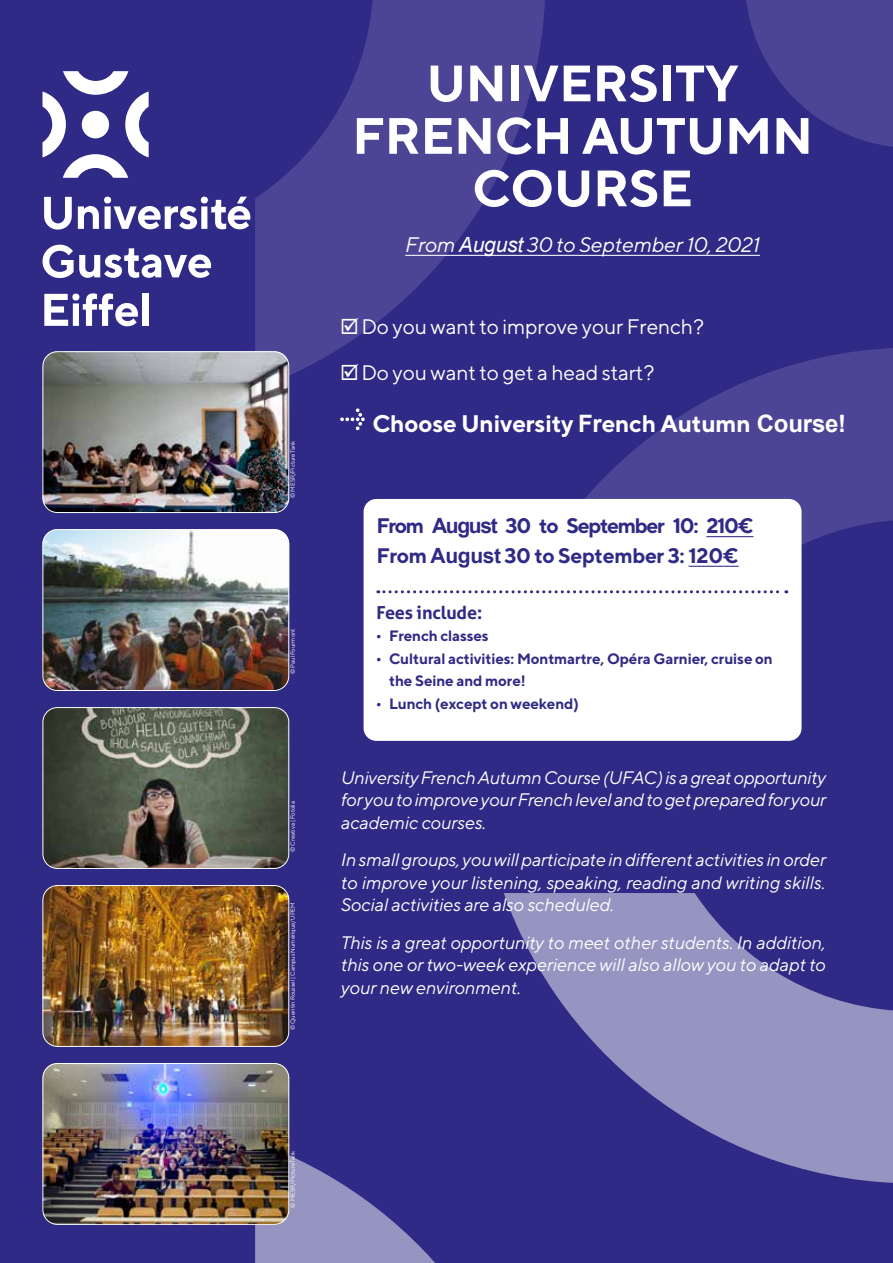
<style>
.page{position:relative;width:893px;height:1263px;background:#2f2a85}
.page>*{position:absolute;margin:0;border:0;box-sizing:border-box;transform-origin:0 0}
.t1{font:700 51px/52.5px "TT Norms";letter-spacing:-.01em;color:#fff;text-align:center}
.t2{font:700 24px "TT Norms";letter-spacing:-.01em;color:#fff}
.t3{font:700 21px/29.5px "TT Norms";letter-spacing:-.065em;color:#2f2a85}
.t4{font:21px "TT Norms";letter-spacing:-.01em;color:#fff}
.t5{font:italic 21px "TT Norms";letter-spacing:-.01em;color:#fff}
.t6{font:italic 18px/22.5px "TT Norms Pro";letter-spacing:-.01em;color:#fff;text-align:justify}
.t7{font:700 18px "Aller";letter-spacing:-.01em;color:#2f2a85}
.t8{font:700 15px/22.5px "TT Norms";letter-spacing:-.01em;color:#2f2a85}
.t9{font:6px "TT Norms";letter-spacing:-.01em;color:#fff}
.s1{font-family:"Arial"}
</style>
<div class="page">
<svg style="left:746px;top:0;width:147px;height:147px"></svg>
<svg style="left:255px;top:0;width:290px;height:389px;fill:#4c4596"></svg>
<svg style="left:504px;top:347px;width:389px;height:291px"></svg>
<svg style="left:255px;top:1142px;width:180px;height:121px"></svg>
<svg style="left:504px;top:893px;width:389px;height:290px;fill:#9694c1"></svg>
<svg style="left:43px;top:71px;width:106px;height:107px"></svg>
<div style="left:82px;top:111px;width:27px;height:27px;background:#fff;border-radius:50%"></div>
<svg style="left:44px;top:197px;width:28px;height:33px"></svg>
<svg style="left:78px;top:197px;width:172px;height:32px"></svg>
<svg style="left:43px;top:245px;width:168px;height:33px"></svg>
<svg style="left:44px;top:293px;width:94px;height:33px"></svg>
<div style="left:142px;top:294px;width:6px;height:32px;background:#fff"></div>
<img style="left:43px;top:351px;width:246px;height:162px">
<div style="left:43px;top:351px;width:246px;height:162px;border:1px solid #fff;border-radius:15px"></div>
<img style="left:43px;top:529px;width:246px;height:162px">
<div style="left:43px;top:529px;width:246px;height:162px;border:1px solid #fff;border-radius:15px"></div>
<img style="left:43px;top:707px;width:246px;height:162px">
<div style="left:43px;top:707px;width:246px;height:162px;border:1px solid #fff;border-radius:15px"></div>
<img style="left:43px;top:885px;width:246px;height:162px">
<div style="left:43px;top:885px;width:246px;height:162px;border:1px solid #fff;border-radius:15px"></div>
<img style="left:43px;top:1063px;width:246px;height:162px">
<div style="left:43px;top:1063px;width:246px;height:162px;border:1px solid #fff;border-radius:15px"></div>
<hr style="left:405px;top:255px;width:355px;height:1px;background:#fff">
<svg style="left:340px;top:408px;width:25px;height:22px"></svg>
<div style="left:364px;top:499px;width:437px;height:242px;background:#fff;border-radius:13px"></div>
<svg style="left:378px;top:590px;width:409px;height:3px"></svg>
<hr style="left:688px;top:566px;width:51px;height:1px;background:#2f2a85">
<hr style="left:706px;top:536px;width:47px;height:1px;background:#2f2a85">
<svg style="left:342px;top:317px;width:16px;height:17px"></svg>
<svg style="left:342px;top:364px;width:16px;height:16px"></svg>
<p class="t9" style="left:289px;top:498px;width:59px;rotate:-90deg">© MESR/PictureTank</p>
<p class="t9" style="left:289px;top:674px;width:47px;rotate:-90deg">© Paul Fourmont</p>
<p class="t9" style="left:289px;top:852px;width:52px;rotate:-90deg">© Creativa | Fotolia</p>
<p class="t9" style="left:289px;top:1030px;width:129px;rotate:-90deg">© Quentin Roussel | Campus Numérique/UPEM</p>
<h1 class="t1" style="left:352px;top:56px;width:462px">UNIVERSITY<br>FRENCH AUTUMN<br>COURSE</h1>
<p class="t5" style="left:405px;top:231px;width:356px">From <span class="s1">August</span> 30 to September 10, 2021</p>
<p class="t4" style="left:361px;top:313px;width:344px">Do you want to improve your French?</p>
<p class="t4" style="left:361px;top:360px;width:294px">Do you want to get a head start?</p>
<h2 class="t2" style="left:372px;top:409px;width:475px">Choose University <span class="s1">Fr</span>ench Autumn <span class="s1">Course!</span></h2>
<p class="t3" style="left:376px;top:510px;width:379px">From <span class="s1">August</span> 30 to September 10: 210€<br>From <span class="s1">August</span> 30 to September 3: 120€</p>
<p class="t7" style="left:376px;top:601px;width:107px">Fees include:</p>
<p class="t8" style="left:389px;top:624px;width:385px">French classes<br>Cultural activities: Montmartre, Opéra Garnier, cruise on the Seine and more!<br>Lunch (except on weekend)</p>
<p class="t6" style="left:340px;top:765px;width:487px">University French Autumn Course (UFAC) is a great opportunity for you to improve your French level and to get prepared for your academic courses.</p>
<p class="t6" style="left:340px;top:847px;width:487px">In small groups, you will participate in different activities in order to improve your listening, speaking, reading and writing skills.<br>Social activities are also scheduled.</p>
<p class="t6" style="left:340px;top:930px;width:486px">This is a great opportunity to meet other students. In addition, this one or two-week experience will also allow you to adapt to your new environment.</p>
<p class="t9" style="left:289px;top:1208px;width:59px;rotate:-90deg">© MESR/PictureTank</p>
</div>
